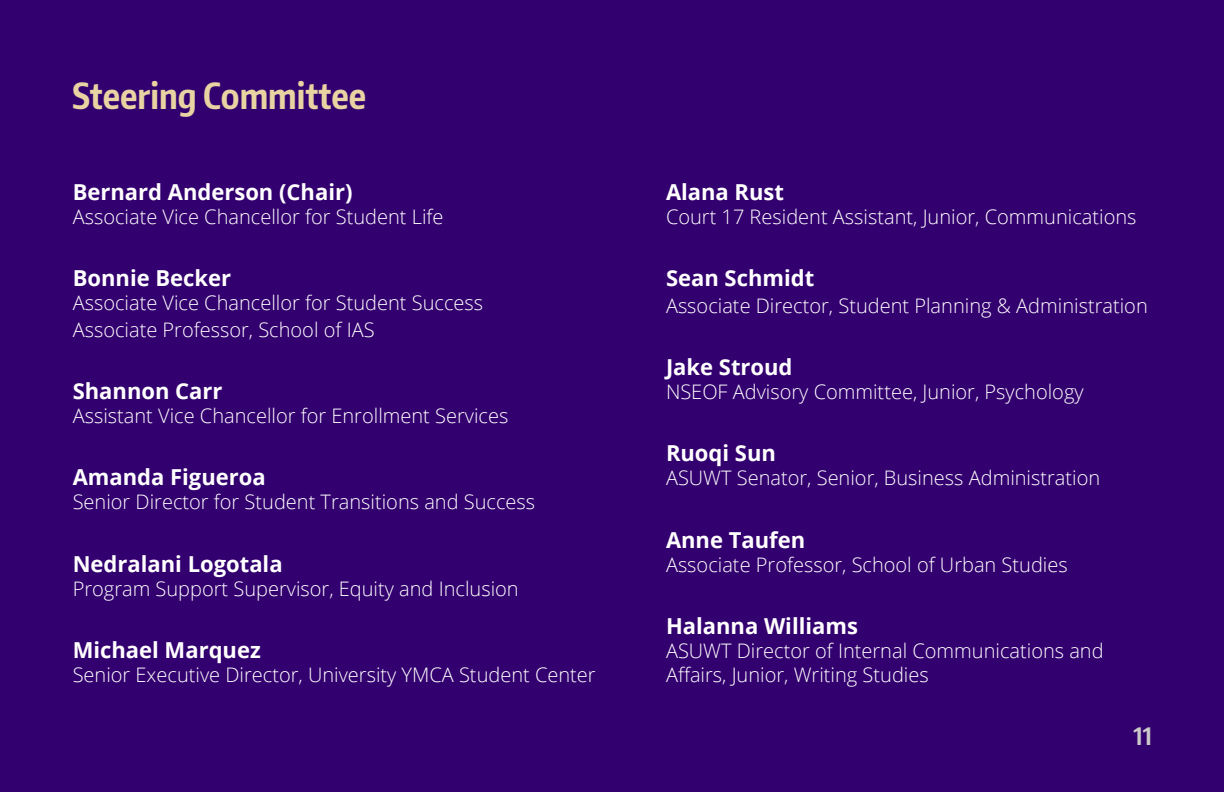
<style>
.page{position:relative;width:1224px;height:792px;background:#33006f}
.page>*{position:absolute;margin:0;border:0;box-sizing:border-box;transform-origin:0 0}
.t1{font:700 36px "Encode Sans Compressed";color:#e8d3a2}
.t2{font:700 24px "Encode Sans Compressed";color:#cac8c8}
.t3{font:700 22px "Open Sans";color:#fff}
.t4{font:300 20px/26.4px "Open Sans";color:#fff}
</style>
<div class="page">
<p class="t1" style="left:72px;top:72px;width:296px">Steering Committee</p>
<p class="t3" style="left:73px;top:176px;width:281px">Bernard Anderson (Chair)</p>
<p class="t4" style="left:73px;top:203px;width:372px">Associate Vice Chancellor for Student Life</p>
<p class="t3" style="left:73px;top:263px;width:160px">Bonnie Becker</p>
<p class="t4" style="left:73px;top:289px;width:412px">Associate Vice Chancellor for Student Success<br>Associate Professor, School of IAS</p>
<p class="t3" style="left:73px;top:375px;width:151px">Shannon Carr</p>
<p class="t4" style="left:73px;top:402px;width:437px">Assistant Vice Chancellor for Enrollment Services</p>
<p class="t3" style="left:73px;top:462px;width:195px">Amanda Figueroa</p>
<p class="t4" style="left:73px;top:488px;width:464px">Senior Director for Student Transitions and Success</p>
<p class="t3" style="left:73px;top:548px;width:211px">Nedralani Logotala</p>
<p class="t4" style="left:73px;top:575px;width:448px">Program Support Supervisor, Equity and Inclusion</p>
<p class="t3" style="left:73px;top:635px;width:190px">Michael Marquez</p>
<p class="t4" style="left:73px;top:661px;width:524px">Senior Executive Director, University YMCA Student Center</p>
<p class="t3" style="left:666px;top:176px;width:120px">Alana Rust</p>
<p class="t4" style="left:666px;top:203px;width:472px">Court 17 Resident Assistant, Junior, Communications</p>
<p class="t3" style="left:666px;top:263px;width:150px">Sean Schmidt</p>
<p class="t4" style="left:666px;top:292px;width:483px">Associate Director, Student Planning &amp; Administration</p>
<p class="t3" style="left:666px;top:351px;width:128px">Jake Stroud</p>
<p class="t4" style="left:666px;top:378px;width:419px">NSEOF Advisory Committee, Junior, Psychology</p>
<p class="t3" style="left:666px;top:438px;width:111px">Ruoqi Sun</p>
<p class="t4" style="left:666px;top:464px;width:436px">ASUWT Senator, Senior, Business Administration</p>
<p class="t3" style="left:666px;top:524px;width:141px">Anne Taufen</p>
<p class="t4" style="left:666px;top:551px;width:403px">Associate Professor, School of Urban Studies</p>
<p class="t3" style="left:666px;top:611px;width:193px">Halanna Williams</p>
<p class="t4" style="left:666px;top:638px;width:439px;line-height:24px">ASUWT Director of Internal Communications and<br>Affairs, Junior, Writing Studies</p>
<p class="t2" style="left:1134px;top:720px;width:20px">11</p>
</div>
